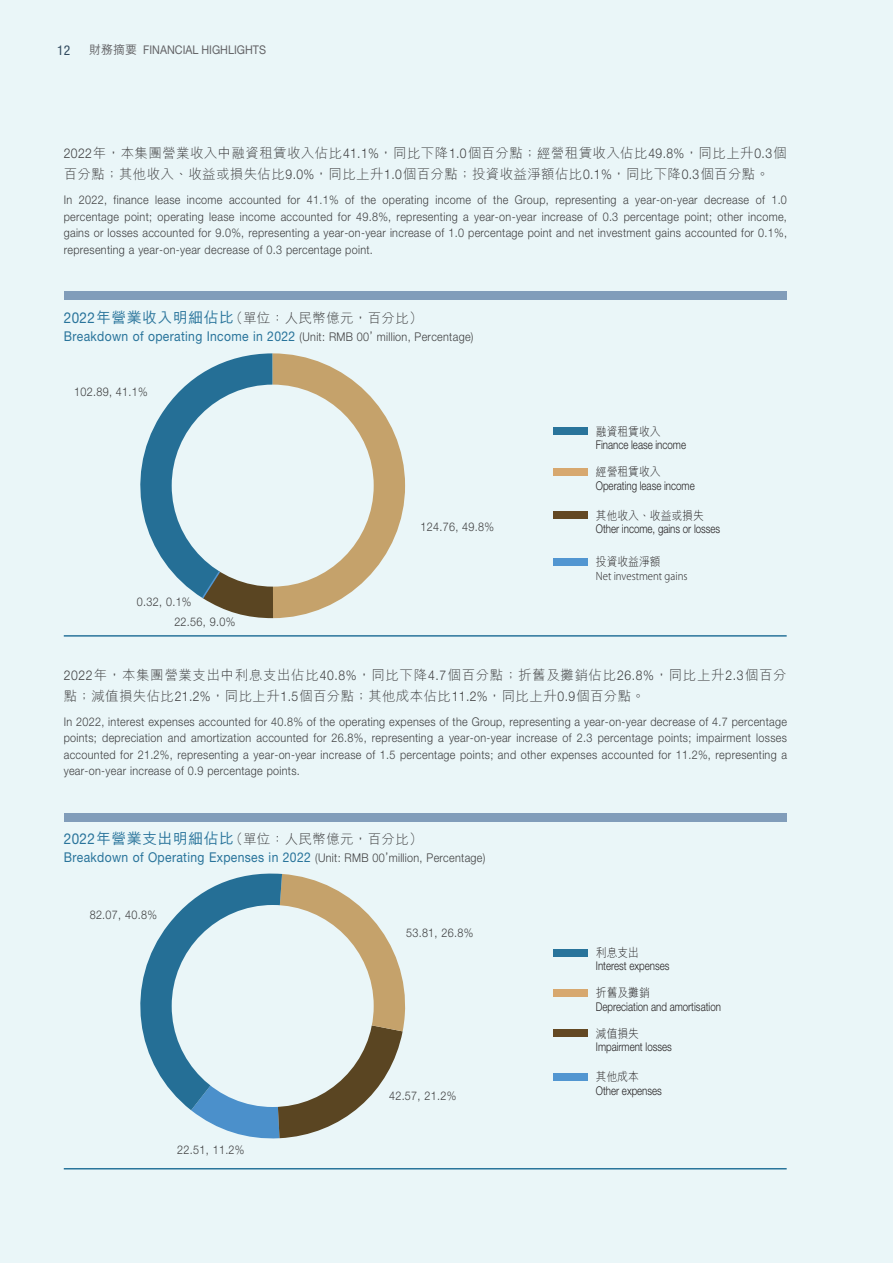
<style>
.page{position:relative;width:893px;height:1263px;background:#fff}
.page>*{position:absolute;margin:0;border:0;box-sizing:border-box;transform-origin:0 0}
.t1{font:300 13.5px/21px "M Hei HK";letter-spacing:.025em;color:#3e3e3f}
.t2{font:13.5px "Helvetica Neue LT Std";letter-spacing:.03em;color:#29749b;scale:.9 1}
.t3{font:300 13.5px/21px "M Hei HK";letter-spacing:.045em;color:#3e3e3f}
.t4{font:condensed 13.5px "Helvetica Neue LT Std";color:#324b5f}
.t5{font:300 12px/16.5px "Helvetica Neue LT Std";letter-spacing:.03em;color:#3e3e3f;text-align:justify;scale:.9 1}
.t6{font:300 12px "Helvetica Neue LT Std";color:#231f20;scale:.81 1}
.t7{font:300 12px "M Hei HK";color:#231f20;scale:.9 1}
.t8{font:12px "Helvetica Neue LT Std";color:#636366;scale:.9 1}
.t9{font:300 12px "Myriad Pro";color:#231f20;scale:.9 1}
.s1{font-family:"M Hei HK";font-weight:500}
.s2{font-family:"Helvetica Neue LT Std"}
.s3{font-family:"Helvetica Neue LT Std";font-weight:400;font-size:15px;color:#29749b}
.s4{font-weight:500;font-size:15px;color:#29749b}
.s5{font-weight:300;font-size:12px;color:#3e3e3f}
</style>
<div class="page">
<div style="left:0;top:0;width:892px;height:1263px;background:#eaf6f8"></div>
<div style="left:64px;top:292px;width:723px;height:8px;background:#819dba"></div>
<div style="left:554px;top:428px;width:34px;height:7px;background:#29749b"></div>
<div style="left:554px;top:468px;width:34px;height:7px;background:#d7a86f"></div>
<div style="left:554px;top:511px;width:34px;height:8px;background:#634823"></div>
<div style="left:554px;top:558px;width:34px;height:7px;background:#5296d1"></div>
<hr style="left:64px;top:635px;width:723px;height:2px;background:#29749b">
<svg style="left:140px;top:873px;width:265px;height:265px"></svg>
<div style="left:172px;top:905px;width:202px;height:202px;background:#eaf6f8;border-radius:50%"></div>
<div style="left:554px;top:949px;width:34px;height:7px;background:#29749b"></div>
<div style="left:554px;top:989px;width:34px;height:7px;background:#d7a86f"></div>
<div style="left:554px;top:1030px;width:34px;height:7px;background:#634823"></div>
<div style="left:554px;top:1074px;width:34px;height:7px;background:#5296d1"></div>
<div style="left:64px;top:813px;width:723px;height:8px;background:#819dba"></div>
<hr style="left:64px;top:1168px;width:723px;height:1px;background:#29749b">
<svg style="left:140px;top:353px;width:265px;height:265px"></svg>
<p class="t4" style="left:57px;top:42px;width:14px">12</p>
<p class="t8" style="left:89px;top:42px;width:198px"><span class="s1">財務摘要</span> FINANCIAL HIGHLIGHTS</p>
<p class="t1" style="left:64px;top:143px;width:724px"><span class="s2">2022</span>年，本集團營業收入中融資租賃收入佔比<span class="s2">41.1%</span>，同比下降<span class="s2">1.0</span>個百分點；經營租賃收入佔比<span class="s2">49.8%</span>，同比上升<span class="s2">0.3</span>個百分點；其他收入、收益或損失佔比<span class="s2">9.0%</span>，同比上升<span class="s2">1.0</span>個百分點；投資收益淨額佔比<span class="s2">0.1%</span>，同比下降<span class="s2">0.3</span>個百分點。</p>
<p class="t5" style="left:64px;top:192px;width:805px">In 2022, finance lease income accounted for 41.1% of the operating income of the Group, representing a year-on-year decrease of 1.0 percentage point; operating lease income accounted for 49.8%, representing a year-on-year increase of 0.3 percentage point; other income, gains or losses accounted for 9.0%, representing a year-on-year increase of 1.0 percentage point and net investment gains accounted for 0.1%, representing a year-on-year decrease of 0.3 percentage point.</p>
<p class="t1" style="left:64px;top:307px;width:360px"><span class="s3">2022</span><span class="s4">年營業收入明細佔比</span>（單位：人民幣億元，百分比）</p>
<p class="t2" style="left:64px;top:328px;width:457px">Breakdown of operating Income in 2022 <span class="s5">(Unit: RMB 00’ million, Percentage)</span></p>
<p class="t5" style="left:74px;top:383px;width:83px">102.89, 41.1%</p>
<p class="t5" style="left:174px;top:591px;width:69px;line-height:20.4px;text-indent:-37px">0.32, 0.1%<br>22.56, 9.0%</p>
<p class="t5" style="left:421px;top:518px;width:83px">124.76, 49.8%</p>
<p class="t7" style="left:596px;top:425px;width:73px">融資租賃收入</p>
<p class="t6" style="left:596px;top:437px;width:113px">Finance lease income</p>
<p class="t7" style="left:596px;top:465px;width:73px">經營租賃收入</p>
<p class="t6" style="left:596px;top:478px;width:124px">Operating lease income</p>
<p class="t7" style="left:596px;top:509px;width:121px">其他收入、收益或損失</p>
<p class="t6" style="left:596px;top:521px;width:155px">Other income, gains or losses</p>
<p class="t7" style="left:596px;top:555px;width:73px">投資收益淨額</p>
<p class="t9" style="left:596px;top:568px;width:103px">Net investment gains</p>
<p class="t3" style="left:64px;top:664px;width:724px"><span class="s2">2022</span>年，本集團營業支出中利息支出佔比<span class="s2">40.8%</span>，同比下降<span class="s2">4.7</span>個百分點；折舊及攤銷佔比<span class="s2">26.8%</span>，同比上升<span class="s2">2.3</span>個百分點；減值損失佔比<span class="s2">21.2%</span>，同比上升<span class="s2">1.5</span>個百分點；其他成本佔比<span class="s2">11.2%</span>，同比上升<span class="s2">0.9</span>個百分點。</p>
<p class="t5" style="left:64px;top:713px;width:805px">In 2022, interest expenses accounted for 40.8% of the operating expenses of the Group, representing a year-on-year decrease of 4.7 percentage points; depreciation and amortization accounted for 26.8%, representing a year-on-year increase of 2.3 percentage points; impairment losses accounted for 21.2%, representing a year-on-year increase of 1.5 percentage points; and other expenses accounted for 11.2%, representing a year-on-year increase of 0.9 percentage points.</p>
<p class="t1" style="left:64px;top:828px;width:360px"><span class="s3">2022</span><span class="s4">年營業支出明細佔比</span>（單位：人民幣億元，百分比）</p>
<p class="t2" style="left:64px;top:849px;width:470px">Breakdown of Operating Expenses in 2022 <span class="s5">(Unit: RMB 00’million, Percentage)</span></p>
<p class="t5" style="left:90px;top:906px;width:76px">82.07, 40.8%</p>
<p class="t5" style="left:177px;top:1141px;width:76px">22.51, 11.2%</p>
<p class="t5" style="left:406px;top:924px;width:76px">53.81, 26.8%</p>
<p class="t5" style="left:389px;top:1087px;width:76px">42.57, 21.2%</p>
<p class="t7" style="left:596px;top:946px;width:49px">利息支出</p>
<p class="t6" style="left:596px;top:959px;width:92px">Interest expenses</p>
<p class="t7" style="left:596px;top:987px;width:61px">折舊及攤銷</p>
<p class="t6" style="left:596px;top:999px;width:156px">Depreciation and amortisation</p>
<p class="t7" style="left:596px;top:1027px;width:49px">減值損失</p>
<p class="t6" style="left:596px;top:1040px;width:95px">Impairment losses</p>
<p class="t7" style="left:596px;top:1071px;width:49px">其他成本</p>
<p class="t6" style="left:596px;top:1083px;width:83px">Other expenses</p>
</div>
